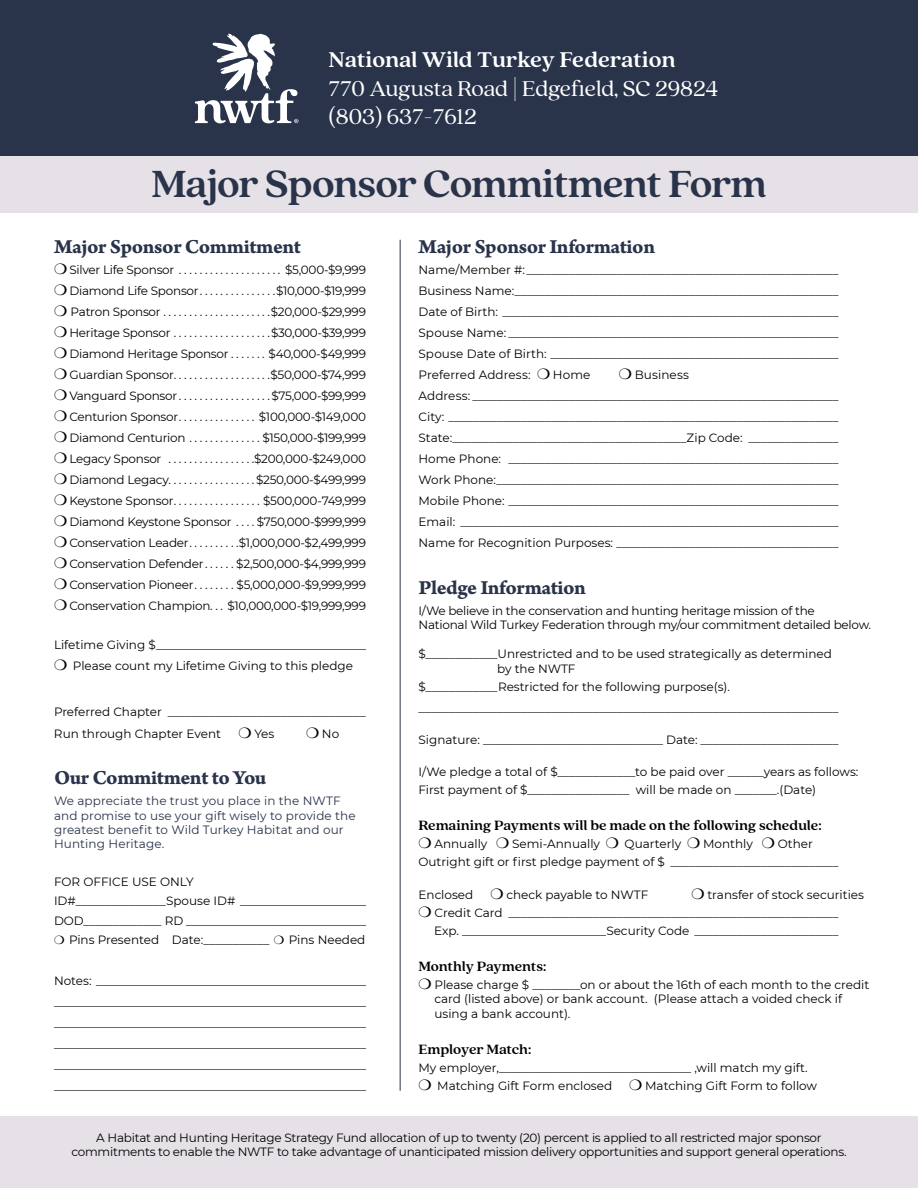
<style>
.page{position:relative;width:918px;height:1188px;background:#fff}
.page>*{position:absolute;margin:0;border:0;box-sizing:border-box;transform-origin:0 0}
.t1{font:700 42px "Quincy CF";letter-spacing:-.03em;color:#29334a}
.t2{font:23.7px/28.5px "Quincy CF";color:#fff}
.t3{font:700 23.7px "Quincy CF";letter-spacing:-.01em;color:#fff}
.t4{font:21px "Arno Pro Bold Caption";letter-spacing:-.02em;color:#29334a}
.t5{font:700 15px "Quincy CF";letter-spacing:-.005em;color:#000}
.t6{font:12px/21px "Montserrat";color:#000}
.t7{font:12px/14.4px "Montserrat";letter-spacing:-.02em;color:#000}
.t8{font:12px/14.4px "Montserrat";letter-spacing:.01em;color:#29334a}
</style>
<div class="page">
<div style="left:0;top:1117px;width:918px;height:71px;background:#e5e1e6"></div>
<div style="left:0;top:147px;width:918px;height:66px;background:#e5e1e6"></div>
<div style="left:0;top:0;width:918px;height:156px;background:#29334a"></div>
<svg style="left:195px;top:34px;width:103px;height:90px"></svg>
<hr style="left:400px;top:240px;width:1px;height:851px;background:#29334a">
<h2 class="t3" style="left:328px;top:46px;width:349px">National Wild Turkey Federation</h2>
<h2 class="t2" style="left:328px;top:74px;width:391px">770 Augusta Road | Edgefield, SC 29824 (803) 637-7612</h2>
<h1 class="t1" style="left:151px;top:159px;width:617px">Major Sponsor Commitment Form</h1>
<h3 class="t4" style="left:54px;top:234px;width:249px">Major Sponsor Commitment</h3>
<p class="t6" style="left:69px;top:259px;width:298px;text-align:justify">Silver Life Sponsor . . . . . . . . . . . . . . . . . . . . $5,000-$9,999<br>Diamond Life Sponsor . . . . . . . . . . . . . . $10,000-$19,999<br>Patron Sponsor . . . . . . . . . . . . . . . . . . . . $20,000-$29,999<br>Heritage Sponsor . . . . . . . . . . . . . . . . . . $30,000-$39,999<br>Diamond Heritage Sponsor . . . . . . . $40,000-$49,999<br>Guardian Sponsor . . . . . . . . . . . . . . . . . . $50,000-$74,999<br>Vanguard Sponsor . . . . . . . . . . . . . . . . . $75,000-$99,999<br>Centurion Sponsor . . . . . . . . . . . . . . . $100,000-$149,000<br>Diamond Centurion . . . . . . . . . . . . . . $150,000-$199,999<br>Legacy Sponsor . . . . . . . . . . . . . . . . $200,000-$249,000<br>Diamond Legacy. . . . . . . . . . . . . . . . . $250,000-$499,999<br>Keystone Sponsor . . . . . . . . . . . . . . . . . $500,000-749,999<br>Diamond Keystone Sponsor . . . $750,000-$999,999<br>Conservation Leader . . . . . . . . . $1,000,000-$2,499,999<br>Conservation Defender . . . . . . $2,500,000-$4,999,999<br>Conservation Pioneer . . . . . . . . $5,000,000-$9,999,999<br>Conservation Champion. . . $10,000,000-$19,999,999</p>
<p class="t6" style="left:54px;top:634px;width:313px;text-align:center">Lifetime Giving $___________________________________<br>Please count my Lifetime Giving to this pledge</p>
<p class="t6" style="left:54px;top:700px;width:314px;line-height:22.5px">Preferred Chapter _________________________________<br>Run through Chapter Event</p>
<p class="t6" style="left:254px;top:723px;width:22px">Yes</p>
<p class="t6" style="left:322px;top:723px;width:19px">No</p>
<h3 class="t4" style="left:54px;top:765px;width:214px">Our Commitment to You</h3>
<p class="t8" style="left:54px;top:793px;width:303px">We appreciate the trust you place in the NWTF and promise to use your gift wisely to provide the greatest benefit to Wild Turkey Habitat and our Hunting Heritage.</p>
<p class="t6" style="left:54px;top:871px;width:141px">FOR OFFICE USE ONLY</p>
<p class="t6" style="left:54px;top:890px;width:313px">ID#_______________Spouse ID# _____________________</p>
<p class="t6" style="left:54px;top:910px;width:313px">DOD_____________ RD ______________________________</p>
<p class="t6" style="left:69px;top:929px;width:202px">Pins Presented Date:___________</p>
<p class="t6" style="left:289px;top:929px;width:78px">Pins Needed</p>
<p class="t6" style="left:54px;top:970px;width:313px;text-align:justify">Notes: _____________________________________________ ____________________________________________________ ____________________________________________________ ____________________________________________________ ____________________________________________________ ____________________________________________________</p>
<h3 class="t4" style="left:418px;top:234px;width:238px">Major Sponsor Information</h3>
<p class="t6" style="left:418px;top:259px;width:421px;text-align:justify">Name/Member #:____________________________________________________ Business Name:______________________________________________________ Date of Birth: ________________________________________________________ Spouse Name: _______________________________________________________ Spouse Date of Birth: ________________________________________________ Preferred Address:</p>
<p class="t6" style="left:419px;top:364px;width:421px;text-indent:216px">Business<br>Address: _____________________________________________________________ City: _________________________________________________________________ State:_______________________________________Zip Code: _______________ Home Phone: _______________________________________________________ Work Phone:_________________________________________________________ Mobile Phone: _______________________________________________________ Email: _______________________________________________________________ Name for Recognition Purposes: _____________________________________</p>
<h3 class="t4" style="left:418px;top:575px;width:169px">Pledge Information</h3>
<p class="t7" style="left:418px;top:603px;width:454px">I/We believe in the conservation and hunting heritage mission of the<br>National Wild Turkey Federation through my/our commitment detailed below.</p>
<p class="t6" style="left:497px;top:646px;width:336px;line-height:14.4px;text-indent:-79px">$____________Unrestricted and to be used strategically as determined by the NWTF</p>
<p class="t6" style="left:418px;top:675px;width:421px">$____________Restricted for the following purpose(s). ______________________________________________________________________</p>
<p class="t6" style="left:418px;top:729px;width:421px">Signature: ______________________________ Date: _______________________</p>
<p class="t6" style="left:418px;top:763px;width:441px;line-height:18px">I/We pledge a total of $_____________to be paid over ______years as follows:<br>First payment of $_________________ will be made on _______.(Date)</p>
<p class="t5" style="left:418px;top:817px;width:405px">Remaining Payments will be made on the following schedule:</p>
<p class="t6" style="left:434px;top:833px;width:54px">Annually</p>
<p class="t6" style="left:512px;top:833px;width:89px">Semi-Annually</p>
<p class="t6" style="left:625px;top:833px;width:58px">Quarterly</p>
<p class="t6" style="left:703px;top:833px;width:51px">Monthly</p>
<p class="t6" style="left:553px;top:364px;width:39px">Home</p>
<p class="t6" style="left:418px;top:835px;width:421px;line-height:18px;text-indent:359px">Other<br>Outright gift or first pledge payment of $ ____________________________</p>
<p class="t6" style="left:418px;top:884px;width:56px">Enclosed</p>
<p class="t6" style="left:506px;top:884px;width:144px">check payable to NWTF</p>
<p class="t6" style="left:434px;top:885px;width:431px;line-height:18px;text-indent:273px">transfer of stock securities<br>Credit Card _______________________________________________________<br>Exp. ________________________Security Code ________________________</p>
<p class="t5" style="left:418px;top:957px;width:129px">Monthly Payments:</p>
<p class="t6" style="left:434px;top:977px;width:436px;line-height:14.4px">Please charge $ ________on or about the 16th of each month to the credit card (listed above) or bank account. (Please attach a voided check if using a bank account).</p>
<p class="t5" style="left:418px;top:1040px;width:114px">Employer Match:</p>
<p class="t6" style="left:437px;top:1058px;width:371px;line-height:18px;text-indent:-19px">My employer,________________________________ ,will match my gift.<br>Matching Gift Form enclosed</p>
<p class="t6" style="left:645px;top:1074px;width:173px">Matching Gift Form to follow</p>
<p class="t7" style="left:71px;top:1130px;width:777px;text-align:center">A Habitat and Hunting Heritage Strategy Fund allocation of up to twenty (20) percent is applied to all restricted major sponsor commitments to enable the NWTF to take advantage of unanticipated mission delivery opportunities and support general operations.</p>
</div>
